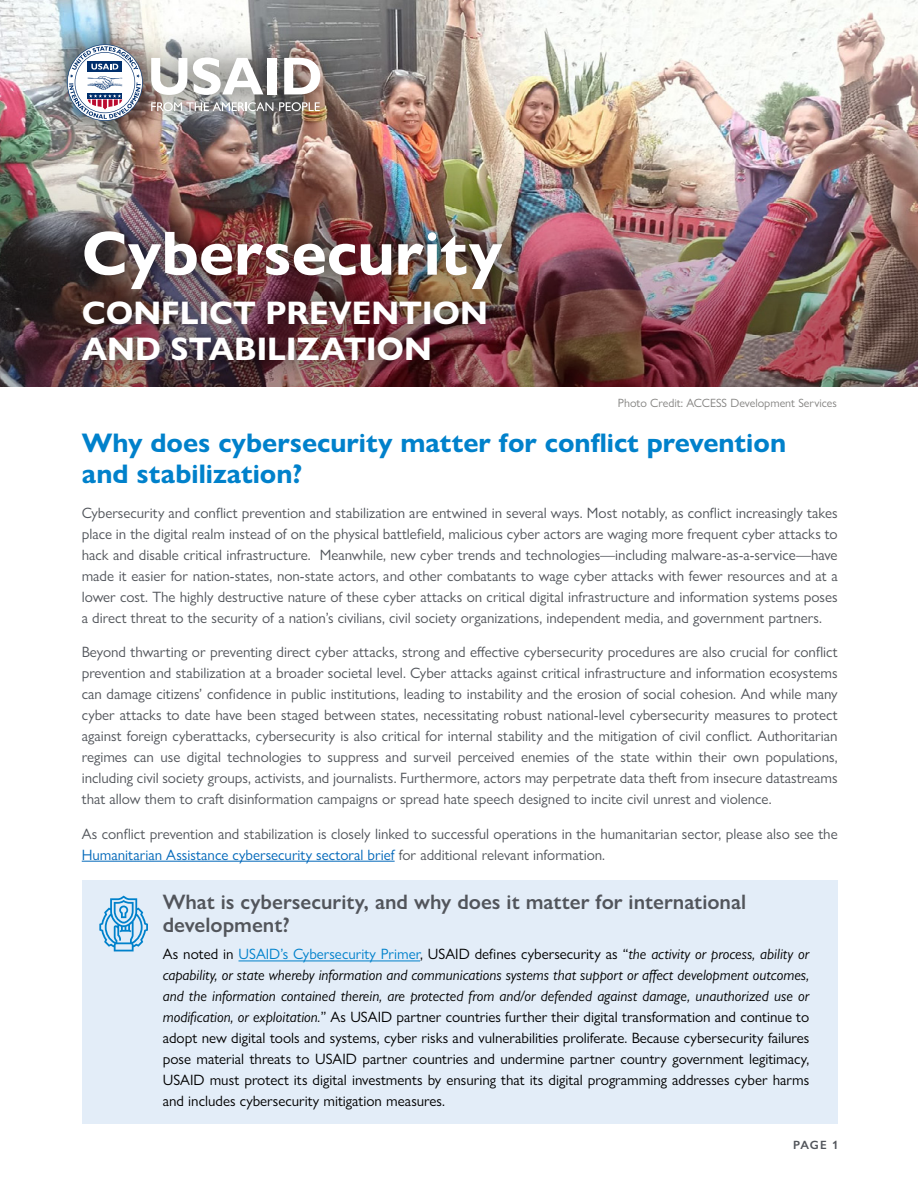
<style>
.page{position:relative;width:918px;height:1188px;background:#fff}
.page>*{position:absolute;margin:0;border:0;box-sizing:border-box;transform-origin:0 0}
.body{font:700 62.7px "Gill Sans Nova";color:#fff}
.body-2{font:700 32.7px/36px "Gill Sans Nova";color:#fff}
.new_H1{font:700 27px/31.5px "Gill Sans Nova";color:#0081cb}
.callout_head_new{font:600 21px/22.5px "Gill Sans Nova";color:#52555b}
.body-3{font:15px/21px "Gill Sans Nova";color:#52555b;text-align:justify}
.Callout_body{font:15px/21px "Gill Sans Nova";color:#000;text-align:justify}
.t1{font:12px "Gill Sans Nova";color:#858482}
.t2{font:600 12px "Gill Sans Nova";color:#52555b}
.s1{color:#0067b9}
.s2{color:#0081cb}
.s3{font-style:italic}
</style>
<div class="page">
<img style="left:0;top:0;width:918px;height:387px">
<hr style="left:82px;top:861px;width:313px;height:1px;background:#0067b9">
<div style="left:82px;top:880px;width:756px;height:71px;background:#e3edf8"></div>
<div style="left:82px;top:935px;width:756px;height:189px;background:#e3edf8"></div>
<hr style="left:239px;top:961px;width:181px;height:1px;background:#0081cb">
<svg style="left:99px;top:896px;width:49px;height:55px"></svg>
<div style="left:62px;top:209px;width:461px;height:173px;background:#000;opacity:.75"></div>
<div style="left:38px;top:15px;width:311px;height:135px;background:#000;opacity:.75"></div>
<svg style="left:151px;top:58px;width:36px;height:37px"></svg>
<svg style="left:151px;top:102px;width:122px;height:9px"></svg>
<svg style="left:279px;top:102px;width:41px;height:9px"></svg>
<svg style="left:193px;top:57px;width:70px;height:38px"></svg>
<div style="left:267px;top:58px;width:9px;height:36px;background:#fff"></div>
<svg style="left:284px;top:58px;width:36px;height:36px"></svg>
<svg style="left:67px;top:44px;width:76px;height:77px"></svg>
<p class="body" style="left:82px;top:214px;width:422px">Cybersecurity</p>
<p class="body-2" style="left:82px;top:295px;width:408px">CONFLICT PREVENTION<br>AND STABILIZATION</p>
<p class="t1" style="left:618px;top:396px;width:221px">Photo Credit: ACCESS Development Services</p>
<p class="new_H1" style="left:82px;top:427px;width:706px">Why does cybersecurity matter for conflict prevention and stabilization?</p>
<p class="body-3" style="left:82px;top:502px;width:758px">Cybersecurity and conflict prevention and stabilization are entwined in several ways. Most notably, as conflict increasingly takes place in the digital realm instead of on the physical battlefield, malicious cyber actors are waging more frequent cyber attacks to hack and disable critical infrastructure. Meanwhile, new cyber trends and technologies—including malware-as-a-service—have made it easier for nation-states, non-state actors, and other combatants to wage cyber attacks with fewer resources and at a lower cost. The highly destructive nature of these cyber attacks on critical digital infrastructure and information systems poses a direct threat to the security of a nation’s civilians, civil society organizations, independent media, and government partners.</p>
<p class="body-3" style="left:82px;top:641px;width:758px">Beyond thwarting or preventing direct cyber attacks, strong and effective cybersecurity procedures are also crucial for conflict prevention and stabilization at a broader societal level. Cyber attacks against critical infrastructure and information ecosystems can damage citizens’ confidence in public institutions, leading to instability and the erosion of social cohesion. And while many cyber attacks to date have been staged between states, necessitating robust national-level cybersecurity measures to protect against foreign cyberattacks, cybersecurity is also critical for internal stability and the mitigation of civil conflict. Authoritarian regimes can use digital technologies to suppress and surveil perceived enemies of the state within their own populations, including civil society groups, activists, and journalists. Furthermore, actors may perpetrate data theft from insecure datastreams that allow them to craft disinformation campaigns or spread hate speech designed to incite civil unrest and violence.</p>
<p class="body-3" style="left:82px;top:823px;width:757px">As conflict prevention and stabilization is closely linked to successful operations in the humanitarian sector, please also see the<br><span class="s1">Humanitarian Assistance cybersecurity sectoral brief</span> for additional relevant information.</p>
<p class="callout_head_new" style="left:163px;top:891px;width:585px">What is cybersecurity, and why does it matter for international development?</p>
<p class="Callout_body" style="left:163px;top:944px;width:648px">As noted in <span class="s2">USAID’s Cybersecurity Primer</span>, USAID defines cybersecurity as “<span class="s3">the activity or process, ability or capability, or state whereby information and communications systems that support or affect development outcomes, and the information contained therein, are protected from and/or defended against damage, unauthorized use or modification, or exploitation.</span>” As USAID partner countries further their digital transformation and continue to adopt new digital tools and systems, cyber risks and vulnerabilities proliferate. Because cybersecurity failures pose material threats to USAID partner countries and undermine partner country government legitimacy, USAID must protect its digital investments by ensuring that its digital programming addresses cyber harms and includes cybersecurity mitigation measures.</p>
<p class="t2" style="left:793px;top:1138px;width:47px">PAGE 1</p>
</div>
